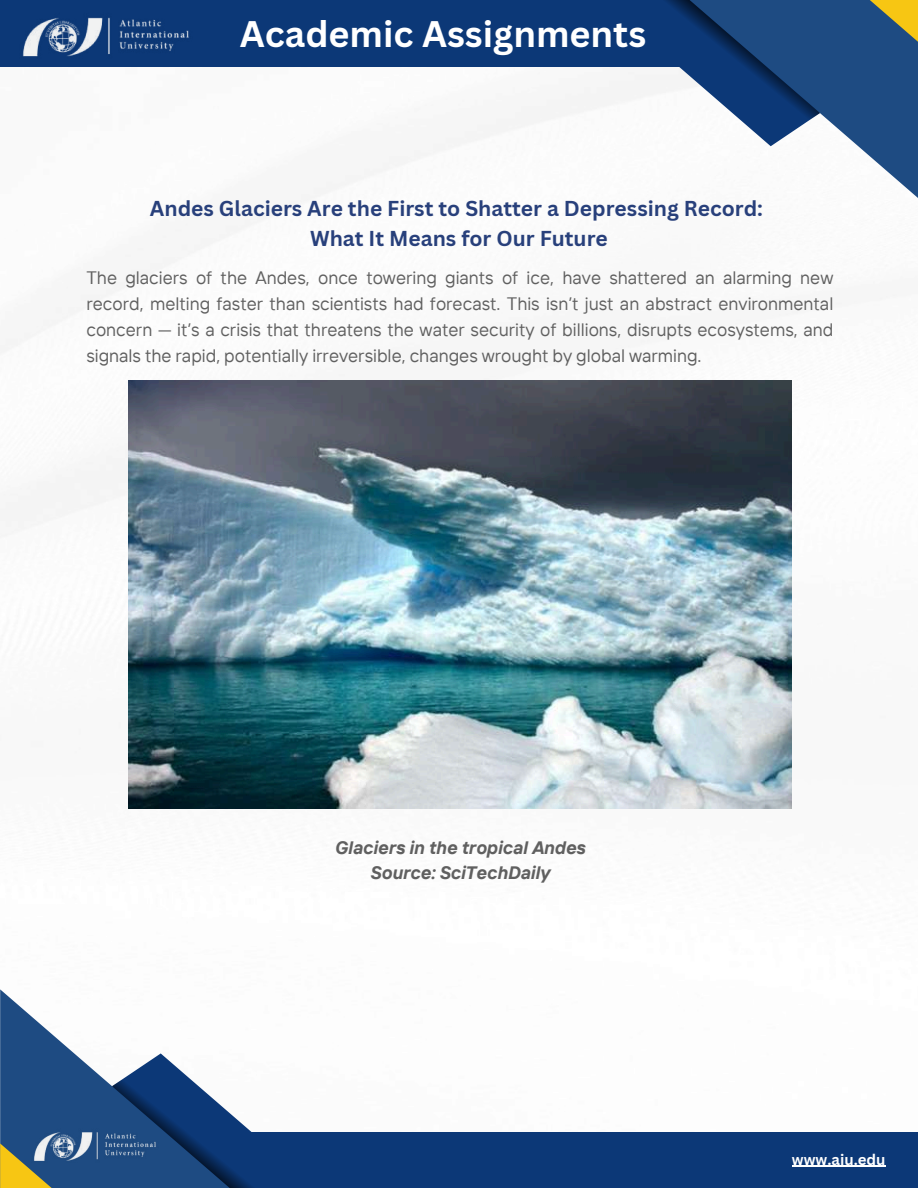
<style>
.page{position:relative;width:918px;height:1188px;background:#fff}
.page>*{position:absolute;margin:0;border:0;box-sizing:border-box;transform-origin:0 0}
.t1{font:700 36px "Canva Sans";color:#fff}
.t2{font:700 24px "Canva Sans";color:#fff}
.t3{font:700 21px/29.2px "Canva Sans";color:#28407b;text-align:center}
.t4{font:18px/25.8px "TT Interphases";color:#606060;text-align:justify}
.t5{font:italic 700 18px/25.8px "TT Interphases";color:#606060;text-align:center}
.t6{font:700 15px "Canva Sans";color:#fff}
</style>
<div class="page">
<img style="left:0;top:66px;width:895px;height:743px">
<div style="left:0;top:0;width:699px;height:66px;background:#0c3877"></div>
<svg style="left:648px;top:0;width:270px;height:211px"></svg>
<svg style="left:828px;top:0;width:90px;height:55px;background:#4a646b"></svg>
<svg style="left:560px;top:0;width:260px;height:146px"></svg>
<img style="left:20px;top:17px;width:172px;height:50px">
<div style="left:175px;top:1132px;width:743px;height:56px;background:#0c3877"></div>
<svg style="left:0;top:989px;width:112px;height:199px;fill:#1e4b82"></svg>
<svg style="left:0;top:1143px;width:104px;height:45px;background:#757c55"></svg>
<svg style="left:112px;top:1053px;width:140px;height:135px"></svg>
<img style="left:31px;top:1124px;width:127px;height:44px">
<img style="left:129px;top:381px;width:663px;height:427px">
<hr style="left:792px;top:1166px;width:94px;height:1px;background:#fff">
<h2 class="t2" style="left:331px;top:8px;width:296px">AIU Student Publications</h2>
<h1 class="t1" style="left:240px;top:9px;width:408px">Academic Assignments</h1>
<p class="t3" style="left:150px;top:194px;width:615px">Andes Glaciers Are the First to Shatter a Depressing Record:<br>What It Means for Our Future</p>
<p class="t4" style="left:86px;top:265px;width:748px">The glaciers of the Andes, once towering giants of ice, have shattered an alarming new record, melting faster than scientists had forecast. This isn’t just an abstract environmental concern — it’s a crisis that threatens the water security of billions, disrupts ecosystems, and signals the rapid, potentially irreversible, changes wrought by global warming.</p>
<p class="t5" style="left:335px;top:834px;width:252px">Glaciers in the tropical Andes<br>Source: SciTechDaily</p>
<p class="t6" style="left:792px;top:1149px;width:95px">www.aiu.edu</p>
</div>
